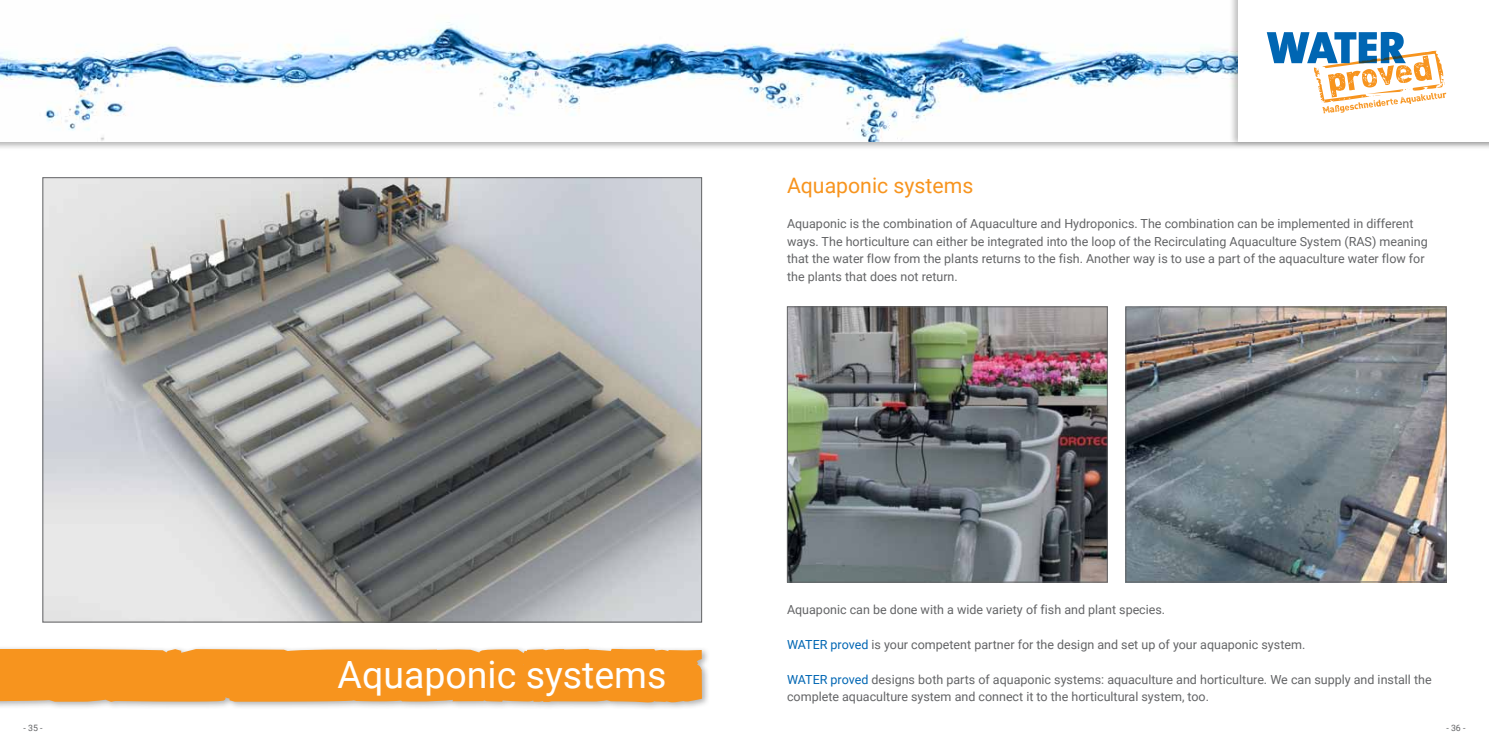
<style>
.page{position:relative;width:1489px;height:745px;background:#fff}
.page>*{position:absolute;margin:0;border:0;box-sizing:border-box;transform-origin:0 0}
.t1{font:37.5px "Roboto";color:#fff}
.t2{font:21.25px "Roboto";color:#f7941e}
.t3{font:12.5px/17.5px "Roboto";color:#636466}
.t4{font:8.75px "Roboto";color:#636466}
.s1{color:#0066b3}
</style>
<div class="page">
<div style="left:0;top:0;width:1488px;height:150px;background:#000;opacity:.3"></div>
<img style="left:0;top:0;width:1228px;height:141px">
<div style="left:1228px;top:0;width:260px;height:148px;background:#000;opacity:.25"></div>
<div style="left:1238px;top:0;width:250px;height:142px;background:#fff"></div>
<div style="left:0;top:645px;width:710px;height:65px;background:#000;opacity:.3"></div>
<svg style="left:0;top:648px;width:702px;height:55px;background:#f59829"></svg>
<img style="left:45px;top:179px;width:655px;height:441px">
<svg style="left:1266px;top:32px;width:180px;height:81px"></svg>
<img style="left:1127px;top:308px;width:317px;height:272px">
<div style="left:1125px;top:306px;width:321px;height:276px;border:1px solid #636466"></div>
<img style="left:789px;top:308px;width:316px;height:272px">
<div style="left:787px;top:306px;width:320px;height:276px;border:1px solid #636466"></div>
<h2 class="t2" style="left:787px;top:171px;width:188px">Aquaponic systems</h2>
<p class="t3" style="left:787px;top:214px;width:642px">Aquaponic is the combination of Aquaculture and Hydroponics. The combination can be implemented in different ways. The horticulture can either be integrated into the loop of the Recirculating Aquaculture System (RAS) meaning that the water flow from the plants returns to the fish. Another way is to use a part of the aquaculture water flow for the plants that does not return.</p>
<h1 class="t1" style="left:337px;top:647px;width:330px">Aquaponic systems</h1>
<p class="t3" style="left:787px;top:599px;width:380px">Aquaponic can be done with a wide variety of fish and plant species.</p>
<p class="t3" style="left:787px;top:634px;width:520px"><span class="s1">WATER proved</span> is your competent partner for the design and set up of your aquaponic system.</p>
<p class="t3" style="left:787px;top:669px;width:646px"><span class="s1">WATER proved</span> designs both parts of aquaponic systems: aquaculture and horticulture. We can supply and install the complete aquaculture system and connect it to the horticultural system, too.</p>
<p class="t4" style="left:24px;top:721px;width:21px">- 35 -</p>
<p class="t4" style="left:1446px;top:721px;width:21px">- 36 -</p>
</div>
